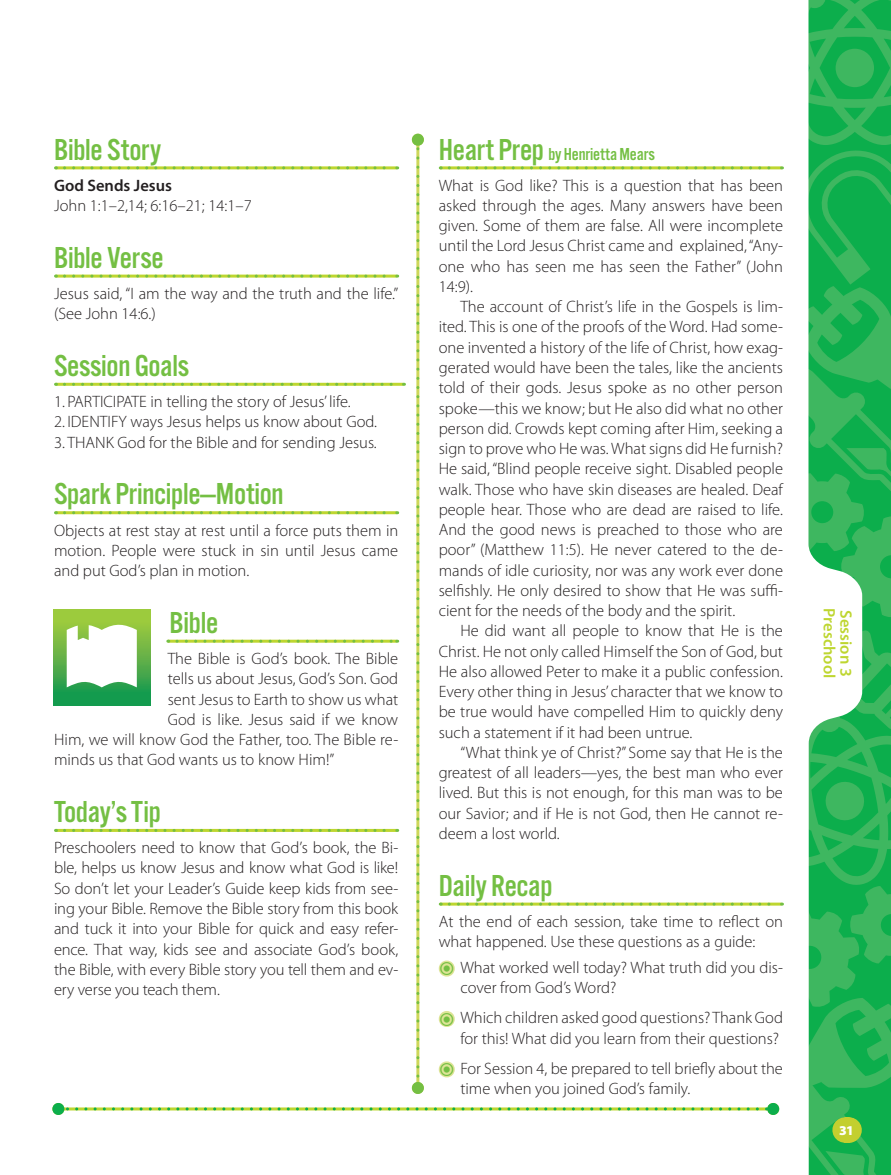
<style>
.page{position:relative;width:891px;height:1175px;background:#fff}
.page>*{position:absolute;margin:0;border:0;box-sizing:border-box;transform-origin:0 0}
.t1{font:31.5px "Alternate Got No 3 D";letter-spacing:-.01em;color:#74bf43}
.t2{font:18px "Alternate Got No 3 D";letter-spacing:-.01em;color:#74bf43}
.t3{font:300 16.5px/20.2px "Myriad Pro";color:#231f20;text-align:justify}
.t4{font:600 16.5px "Myriad Pro";color:#bed630}
.t5{font:600 16.5px "Myriad Pro";color:#231f20}
.t6{font:14.7px "Science";color:#231f20}
.t7{font:14.1px "Ad Lib Font";color:#231f20}
.t8{font:900 13.5px "Myriad Pro";color:#fff}
.s1{font-size:31.5px}
</style>
<div class="page">
<svg style="left:808px;top:0;width:83px;height:1174px;background:#38b964"></svg>
<hr style="left:56px;top:166px;width:341px;height:3px;background:#bed630">
<svg style="left:64px;top:166px;width:334px;height:3px"></svg>
<hr style="left:56px;top:274px;width:341px;height:3px;background:#bed630">
<svg style="left:64px;top:274px;width:334px;height:3px"></svg>
<hr style="left:56px;top:383px;width:348px;height:3px;background:#bed630">
<svg style="left:64px;top:383px;width:341px;height:3px"></svg>
<hr style="left:56px;top:511px;width:341px;height:3px;background:#bed630">
<svg style="left:64px;top:511px;width:334px;height:3px"></svg>
<hr style="left:168px;top:639px;width:229px;height:3px;background:#bed630">
<svg style="left:177px;top:639px;width:221px;height:3px"></svg>
<hr style="left:56px;top:829px;width:341px;height:3px;background:#bed630">
<svg style="left:64px;top:829px;width:334px;height:3px"></svg>
<hr style="left:440px;top:166px;width:342px;height:3px;background:#bed630">
<svg style="left:449px;top:166px;width:334px;height:3px"></svg>
<hr style="left:440px;top:902px;width:342px;height:3px;background:#bed630">
<svg style="left:449px;top:902px;width:334px;height:3px"></svg>
<svg style="left:54px;top:609px;width:96px;height:96px;background:#57b147"></svg>
<svg style="left:67px;top:622px;width:70px;height:65px"></svg>
<svg style="left:416px;top:149px;width:3px;height:933px;background:#bed568"></svg>
<div style="left:412px;top:134px;width:12px;height:12px;background:#74bf43;border-radius:50%"></div>
<div style="left:412px;top:1082px;width:12px;height:12px;background:#74bf43;border-radius:50%"></div>
<svg style="left:67px;top:1107px;width:700px;height:3px;background:#9ed253"></svg>
<div style="left:52px;top:1102px;width:12px;height:12px;background:#0cae4c;border-radius:50%"></div>
<div style="left:767px;top:1102px;width:12px;height:12px;background:#0cae4c;border-radius:50%"></div>
<svg style="left:438px;top:960px;width:17px;height:17px"></svg>
<svg style="left:438px;top:1011px;width:17px;height:16px"></svg>
<svg style="left:438px;top:1061px;width:17px;height:17px"></svg>
<h1 class="t1" style="left:54px;top:133px;width:109px">Bible Story</h1>
<p class="t5" style="left:54px;top:175px;width:120px">God Sends Jesus</p>
<p class="t3" style="left:54px;top:196px;width:199px">John 1:1–2,14; 6:16–21; 14:1–7</p>
<h1 class="t1" style="left:54px;top:241px;width:111px">Bible Verse</h1>
<p class="t3" style="left:54px;top:283px;width:346px">Jesus said, “I am the way and the truth and the life.” (See John 14:6.)</p>
<h1 class="t1" style="left:54px;top:349px;width:137px">Session Goals</h1>
<p class="t3" style="left:54px;top:392px;width:298px">1. PARTICIPATE in telling the story of Jesus’ life.</p>
<p class="t3" style="left:54px;top:412px;width:325px">2. IDENTIFY ways Jesus helps us know about God.</p>
<p class="t3" style="left:54px;top:432px;width:324px">3. THANK God for the Bible and for sending Jesus.</p>
<h1 class="t1" style="left:54px;top:478px;width:231px">Spark Principle—Motion</h1>
<p class="t3" style="left:54px;top:520px;width:346px">Objects at rest stay at rest until a force puts them in motion. People were stuck in sin until Jesus came and put God’s plan in motion.</p>
<h1 class="t1" style="left:170px;top:606px;width:50px">Bible</h1>
<p class="t3" style="left:168px;top:648px;width:232px">The Bible is God’s book. The Bible</p>
<p class="t3" style="left:168px;top:669px;width:232px">tells us about Jesus, God’s Son. God</p>
<p class="t3" style="left:168px;top:689px;width:232px">sent Jesus to Earth to show us what</p>
<p class="t3" style="left:168px;top:709px;width:232px">God is like. Jesus said if we know</p>
<p class="t3" style="left:54px;top:729px;width:346px">Him, we will know God the Father, too. The Bible re-</p>
<p class="t3" style="left:54px;top:750px;width:282px">minds us that God wants us to know Him!”</p>
<h1 class="t1" style="left:54px;top:795px;width:108px">Today’s Tip</h1>
<p class="t3" style="left:54px;top:838px;width:346px">Preschoolers need to know that God’s book, the Bi&shy;ble, helps us know Jesus and know what God is like!<br>So don’t let your Leader’s Guide keep kids from see&shy;ing your Bible. Remove the Bible story from this book and tuck it into your Bible for quick and easy refer&shy;ence. That way, kids see and associate God’s book, the Bible, with every Bible story you tell them and ev&shy;ery verse you teach them.</p>
<p class="t7" style="left:164px;top:406px;width:147px">Who made the world</p>
<p class="t6" style="left:179px;top:440px;width:146px">God, who created the universe,</p>
<p class="t7" style="left:164px;top:527px;width:123px">do wrong things?</p>
<p class="t6" style="left:179px;top:544px;width:145px">Sin has separated us from God.</p>
<p class="t6" style="left:179px;top:647px;width:153px">Bible, we know more about God.</p>
<p class="t7" style="left:164px;top:727px;width:190px">Why did Jesus have to die?</p>
<p class="t6" style="left:179px;top:746px;width:173px">Jesus died and rose again so you can</p>
<p class="t7" style="left:164px;top:832px;width:160px">So.. Now what do I do?</p>
<p class="t6" style="left:179px;top:864px;width:111px">show His love to others.</p>
<p class="t2" style="left:439px;top:144px;width:218px"><span class="s1">Heart Prep</span> by Henrietta Mears</p>
<p class="t3" style="left:439px;top:175px;width:346px">What is God like? This is a question that has been asked through the ages. Many answers have been given. Some of them are false. All were incomplete until the Lord Jesus Christ came and explained, “Any&shy;one who has seen me has seen the Father” (John 14:9).</p>
<p class="t3" style="left:439px;top:297px;width:346px;text-indent:22px">The account of Christ’s life in the Gospels is lim&shy;ited. This is one of the proofs of the Word. Had some&shy;one invented a history of the life of Christ, how exag&shy;gerated would have been the tales, like the ancients told of their gods. Jesus spoke as no other person spoke—this we know; but He also did what no other person did. Crowds kept coming after Him, seeking a sign to prove who He was. What signs did He furnish?<br>He said, “Blind people receive sight. Disabled people walk. Those who have skin diseases are healed. Deaf people hear. Those who are dead are raised to life.<br>And the good news is preached to those who are poor” (Matthew 11:5). He never catered to the de&shy;mands of idle curiosity, nor was any work ever done selfishly. He only desired to show that He was suffi&shy;cient for the needs of the body and the spirit.</p>
<p class="t3" style="left:439px;top:621px;width:346px;text-indent:22px">He did want all people to know that He is the Christ. He not only called Himself the Son of God, but He also allowed Peter to make it a public confession.<br>Every other thing in Jesus’ character that we know to be true would have compelled Him to quickly deny such a statement if it had been untrue.</p>
<p class="t3" style="left:439px;top:742px;width:346px;text-indent:22px">“What think ye of Christ?” Some say that He is the greatest of all leaders—yes, the best man who ever lived. But this is not enough, for this man was to be our Savior; and if He is not God, then He cannot re&shy;deem a lost world.</p>
<h1 class="t1" style="left:439px;top:869px;width:115px">Daily Recap</h1>
<p class="t3" style="left:439px;top:911px;width:346px">At the end of each session, take time to reflect on what happened. Use these questions as a guide:</p>
<p class="t3" style="left:460px;top:957px;width:324px">What worked well today? What truth did you dis&shy;cover from God’s Word?</p>
<p class="t3" style="left:460px;top:1007px;width:324px">Which children asked good questions? Thank God for this! What did you learn from their questions?</p>
<p class="t3" style="left:460px;top:1058px;width:324px">For Session 4, be prepared to tell briefly about the time when you joined God’s family.</p>
<p class="t4" style="left:840px;top:608px;width:71px;rotate:90deg">Preschool</p>
<p class="t4" style="left:857px;top:610px;width:68px;rotate:90deg">Session 3</p>
<p class="t8" style="left:839px;top:1122px;width:16px">31</p>
</div>
